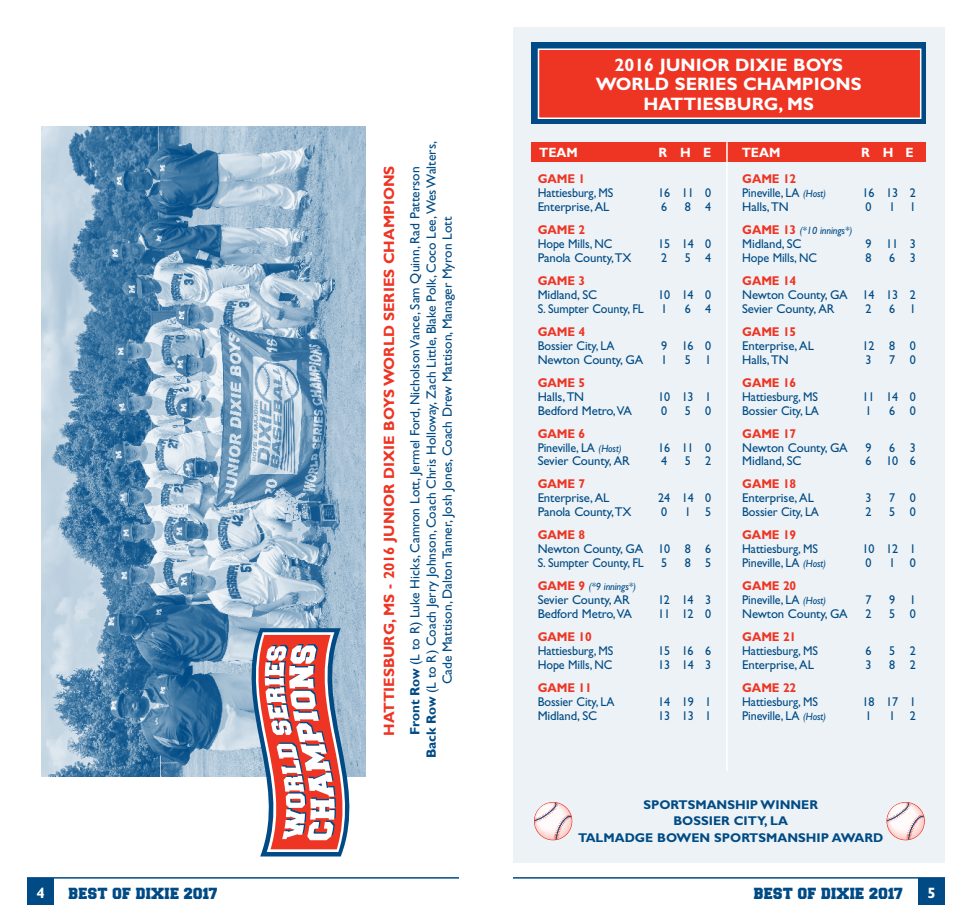
<style>
.page{position:relative;width:972px;height:918px;background:#fff}
.page>*{position:absolute;margin:0;border:0;box-sizing:border-box;transform-origin:0 0}
.t1{font:700 18px/19.5px "Gill Sans";color:#fff;text-align:center}
.t2{font:700 15px "Gill Sans";color:#ee3524}
.t3{font:700 15px "Gill Sans";color:#fff}
.t4{font:13.5px/16.2px "Gill Sans";color:#004b85;text-align:center}
.t5{font:900 13.5px "College";letter-spacing:.02em;color:#004b85}
.t6{font:700 13.5px "Gill Sans";color:#fff;scale:.95 1}
.t7{font:12.75px/14px "Gill Sans";letter-spacing:-.01em;color:#004b85;scale:.95 1}
.t8{font:12.75px/14px "Gill Sans";letter-spacing:-.01em;color:#004b85}
.t9{font:700 12.75px/16.8px "Gill Sans";color:#004b85;text-align:center}
.t10{font:italic 10.5px "Gill Sans";letter-spacing:-.01em;color:#004b85;scale:.95 1}
.s1{font-weight:700}
.s2{font-weight:700;color:#ee3524}
.s3{font-style:italic;font-size:10.5px}
.s4{font-weight:700;font-style:normal;font-size:12.75px;color:#ee3524}
</style>
<div class="page">
<img style="left:42px;top:126px;width:324px;height:651px">
<div style="left:918px;top:878px;width:27px;height:27px;background:#004b85"></div>
<div style="left:27px;top:878px;width:27px;height:27px;background:#004b85"></div>
<hr style="left:27px;top:877px;width:432px;height:2px;background:#004b85">
<hr style="left:513px;top:877px;width:432px;height:2px;background:#004b85">
<div style="left:513px;top:27px;width:432px;height:836px;background:#edf2f6"></div>
<svg style="left:534px;top:802px;width:38px;height:38px"></svg>
<svg style="left:887px;top:802px;width:38px;height:38px"></svg>
<div style="left:532px;top:142px;width:394px;height:20px;background:#ee3524"></div>
<hr style="left:726px;top:142px;width:2px;height:629px;background:#fff">
<div style="left:532px;top:42px;width:394px;height:82px;background:#004b85"></div>
<div style="left:538px;top:48px;width:383px;height:71px;background:#ee3524;border:2px solid #fff"></div>
<svg style="left:252px;top:628px;width:97px;height:228px"></svg>
<p class="t2" style="left:380px;top:736px;width:572px;rotate:-90deg">HATTIESBURG, MS - 2016 JUNIOR DIXIE BOYS WORLD SERIES CHAMPIONS</p>
<p class="t4" style="left:407px;top:758px;width:619px;rotate:-90deg"><span class="s1">Front Row</span> (L to R) Luke Hicks, Camron Lott, Jermel Ford, NicholsonVance, Sam Quinn, Rad Patterson<br><span class="s1">Back Row</span> (L to R) Coach Jerry Johnson, Coach Chris Holloway, Zach Little, Blake Polk, Coco Lee,WesWalters,<br>Cade Mattison, Dalton Tanner, Josh Jones, Coach Drew Mattison, Manager Myron Lott</p>
<p class="t1" style="left:596px;top:55px;width:267px">2016 JUNIOR DIXIE BOYS<br>WORLD SERIES CHAMPIONS<br>HATTIESBURG, MS</p>
<p class="t6" style="left:539px;top:144px;width:42px">TEAM</p>
<p class="t6" style="left:659px;top:144px;width:57px">RHE</p>
<p class="t6" style="left:742px;top:144px;width:42px">TEAM</p>
<p class="t6" style="left:861px;top:144px;width:57px">RHE</p>
<p class="t7" style="left:538px;top:172px;width:81px"><span class="s2">GAME 1<br></span>Hattiesburg, MS</p>
<p class="t7" style="left:658px;top:186px;width:57px">16 11 0</p>
<p class="t7" style="left:742px;top:172px;width:90px"><span class="s2">GAME 12<br></span>Pineville, LA <span class="s3">(Host)</span></p>
<p class="t7" style="left:863px;top:186px;width:57px">16 13 2</p>
<p class="t8" style="left:538px;top:200px;width:73px">Enterprise, AL</p>
<p class="t7" style="left:661px;top:200px;width:8px">6</p>
<p class="t7" style="left:685px;top:200px;width:30px">8 4</p>
<p class="t7" style="left:538px;top:223px;width:80px"><span class="s2">GAME 2<br></span>Hope Mills, NC</p>
<p class="t7" style="left:658px;top:237px;width:58px">15 14 0</p>
<p class="t8" style="left:538px;top:251px;width:95px">Panola County,TX</p>
<p class="t7" style="left:661px;top:251px;width:8px">2</p>
<p class="t7" style="left:685px;top:251px;width:30px">5 4</p>
<p class="t8" style="left:538px;top:274px;width:61px"><span class="s2">GAME 3<br></span>Midland, SC</p>
<p class="t7" style="left:658px;top:288px;width:58px">10 14 0</p>
<p class="t7" style="left:538px;top:302px;width:113px">S. Sumpter County, FL</p>
<p class="t7" style="left:661px;top:302px;width:8px">1</p>
<p class="t7" style="left:685px;top:302px;width:30px">6 4</p>
<p class="t7" style="left:538px;top:325px;width:82px"><span class="s2">GAME 4<br></span>Bossier City, LA</p>
<p class="t7" style="left:661px;top:339px;width:54px">9 16 0</p>
<p class="t8" style="left:742px;top:200px;width:48px">Halls,TN</p>
<p class="t7" style="left:866px;top:200px;width:8px">0</p>
<p class="t7" style="left:889px;top:200px;width:29px">1 1</p>
<p class="t10" style="left:742px;top:225px;width:117px"><span class="s4">GAME 13</span> (*10 innings*)</p>
<p class="t8" style="left:742px;top:237px;width:61px">Midland, SC</p>
<p class="t7" style="left:866px;top:237px;width:54px">9 11 3</p>
<p class="t7" style="left:742px;top:251px;width:80px">Hope Mills, NC</p>
<p class="t7" style="left:866px;top:251px;width:8px">8</p>
<p class="t7" style="left:889px;top:251px;width:30px">6 3</p>
<p class="t8" style="left:742px;top:274px;width:175px"><span class="s2">GAME 14<br></span>Newton County, GA 14 13 2<br>Sevier County, AR</p>
<p class="t7" style="left:866px;top:302px;width:8px">2</p>
<p class="t7" style="left:889px;top:302px;width:30px">6 1</p>
<p class="t8" style="left:742px;top:325px;width:73px"><span class="s2">GAME 15<br></span>Enterprise, AL</p>
<p class="t7" style="left:863px;top:339px;width:58px">12 8 0</p>
<p class="t8" style="left:538px;top:353px;width:107px">Newton County, GA</p>
<p class="t7" style="left:661px;top:353px;width:8px">1</p>
<p class="t7" style="left:685px;top:353px;width:30px">5 1</p>
<p class="t8" style="left:538px;top:376px;width:49px"><span class="s2">GAME 5<br></span>Halls,TN</p>
<p class="t7" style="left:658px;top:390px;width:58px">10 13 1</p>
<p class="t8" style="left:742px;top:353px;width:48px">Halls,TN</p>
<p class="t7" style="left:866px;top:353px;width:8px">3</p>
<p class="t7" style="left:889px;top:353px;width:30px">7 0</p>
<p class="t7" style="left:742px;top:376px;width:81px"><span class="s2">GAME 16<br></span>Hattiesburg, MS</p>
<p class="t7" style="left:863px;top:390px;width:58px">11 14 0</p>
<p class="t8" style="left:538px;top:403px;width:96px">Bedford Metro,VA</p>
<p class="t7" style="left:661px;top:403px;width:8px">0</p>
<p class="t7" style="left:685px;top:403px;width:30px">5 0</p>
<p class="t7" style="left:538px;top:426px;width:90px"><span class="s2">GAME 6<br></span>Pineville, LA <span class="s3">(Host)</span></p>
<p class="t7" style="left:658px;top:440px;width:58px">16 11 0</p>
<p class="t7" style="left:742px;top:403px;width:82px">Bossier City, LA</p>
<p class="t7" style="left:866px;top:403px;width:8px">1</p>
<p class="t7" style="left:889px;top:403px;width:30px">6 0</p>
<p class="t8" style="left:742px;top:426px;width:107px"><span class="s2">GAME 17<br></span>Newton County, GA</p>
<p class="t7" style="left:866px;top:440px;width:8px">9</p>
<p class="t7" style="left:889px;top:440px;width:30px">6 3</p>
<p class="t8" style="left:538px;top:454px;width:94px">Sevier County, AR</p>
<p class="t7" style="left:661px;top:454px;width:8px">4</p>
<p class="t7" style="left:685px;top:454px;width:30px">5 2</p>
<p class="t8" style="left:538px;top:477px;width:73px"><span class="s2">GAME 7<br></span>Enterprise, AL</p>
<p class="t7" style="left:658px;top:491px;width:57px">24 14 0</p>
<p class="t8" style="left:742px;top:454px;width:61px">Midland, SC</p>
<p class="t7" style="left:866px;top:454px;width:54px">6 10 6</p>
<p class="t8" style="left:742px;top:477px;width:73px"><span class="s2">GAME 18<br></span>Enterprise, AL</p>
<p class="t7" style="left:866px;top:491px;width:8px">3</p>
<p class="t7" style="left:889px;top:491px;width:30px">7 0</p>
<p class="t8" style="left:538px;top:505px;width:95px">Panola County,TX</p>
<p class="t7" style="left:661px;top:505px;width:8px">0</p>
<p class="t7" style="left:685px;top:505px;width:30px">1 5</p>
<p class="t8" style="left:538px;top:528px;width:175px"><span class="s2">GAME 8<br></span>Newton County, GA 10 8 6<br>S. Sumpter County, FL</p>
<p class="t7" style="left:661px;top:556px;width:8px">5</p>
<p class="t7" style="left:685px;top:556px;width:30px">8 5</p>
<p class="t10" style="left:538px;top:581px;width:105px"><span class="s4">GAME 9</span> (*9 innings*)</p>
<p class="t8" style="left:538px;top:593px;width:94px">Sevier County, AR</p>
<p class="t7" style="left:658px;top:593px;width:58px">12 14 3</p>
<p class="t8" style="left:538px;top:607px;width:96px">Bedford Metro,VA</p>
<p class="t7" style="left:658px;top:607px;width:58px">11 12 0</p>
<p class="t7" style="left:538px;top:630px;width:81px"><span class="s2">GAME 10<br></span>Hattiesburg, MS</p>
<p class="t7" style="left:658px;top:644px;width:58px">15 16 6</p>
<p class="t7" style="left:742px;top:505px;width:82px">Bossier City, LA</p>
<p class="t7" style="left:866px;top:505px;width:8px">2</p>
<p class="t7" style="left:889px;top:505px;width:30px">5 0</p>
<p class="t7" style="left:742px;top:528px;width:81px"><span class="s2">GAME 19<br></span>Hattiesburg, MS</p>
<p class="t7" style="left:863px;top:542px;width:58px">10 12 1</p>
<p class="t7" style="left:742px;top:556px;width:90px">Pineville, LA <span class="s3">(Host)</span></p>
<p class="t7" style="left:866px;top:556px;width:8px">0</p>
<p class="t7" style="left:889px;top:556px;width:30px">1 0</p>
<p class="t7" style="left:742px;top:579px;width:90px"><span class="s2">GAME 20<br></span>Pineville, LA <span class="s3">(Host)</span></p>
<p class="t7" style="left:866px;top:593px;width:8px">7</p>
<p class="t7" style="left:889px;top:593px;width:30px">9 1</p>
<p class="t8" style="left:742px;top:607px;width:107px">Newton County, GA</p>
<p class="t7" style="left:866px;top:607px;width:8px">2</p>
<p class="t7" style="left:889px;top:607px;width:30px">5 0</p>
<p class="t7" style="left:742px;top:630px;width:81px"><span class="s2">GAME 21<br></span>Hattiesburg, MS</p>
<p class="t7" style="left:866px;top:644px;width:8px">6</p>
<p class="t7" style="left:889px;top:644px;width:30px">5 2</p>
<p class="t7" style="left:538px;top:658px;width:80px">Hope Mills, NC</p>
<p class="t7" style="left:658px;top:658px;width:58px">13 14 3</p>
<p class="t7" style="left:538px;top:681px;width:82px"><span class="s2">GAME 11<br></span>Bossier City, LA</p>
<p class="t7" style="left:658px;top:695px;width:57px">14 19 1</p>
<p class="t8" style="left:742px;top:658px;width:73px">Enterprise, AL</p>
<p class="t7" style="left:866px;top:658px;width:8px">3</p>
<p class="t7" style="left:889px;top:658px;width:30px">8 2</p>
<p class="t7" style="left:742px;top:681px;width:81px"><span class="s2">GAME 22<br></span>Hattiesburg, MS</p>
<p class="t7" style="left:863px;top:695px;width:58px">18 17 1</p>
<p class="t8" style="left:538px;top:709px;width:61px">Midland, SC</p>
<p class="t7" style="left:658px;top:709px;width:57px">13 13 1</p>
<p class="t7" style="left:742px;top:709px;width:90px">Pineville, LA <span class="s3">(Host)</span></p>
<p class="t7" style="left:866px;top:709px;width:8px">1</p>
<p class="t7" style="left:889px;top:709px;width:30px">1 2</p>
<p class="t9" style="left:578px;top:796px;width:307px">SPORTSMANSHIP WINNER<br>BOSSIER CITY, LA<br>TALMADGE BOWEN SPORTSMANSHIP AWARD</p>
<p class="t3" style="left:36px;top:884px;width:10px">4</p>
<p class="t5" style="left:69px;top:888px;width:150px">BEST OF DIXIE 2017</p>
<p class="t5" style="left:754px;top:888px;width:150px">BEST OF DIXIE 2017</p>
<p class="t3" style="left:927px;top:884px;width:10px">5</p>
</div>
